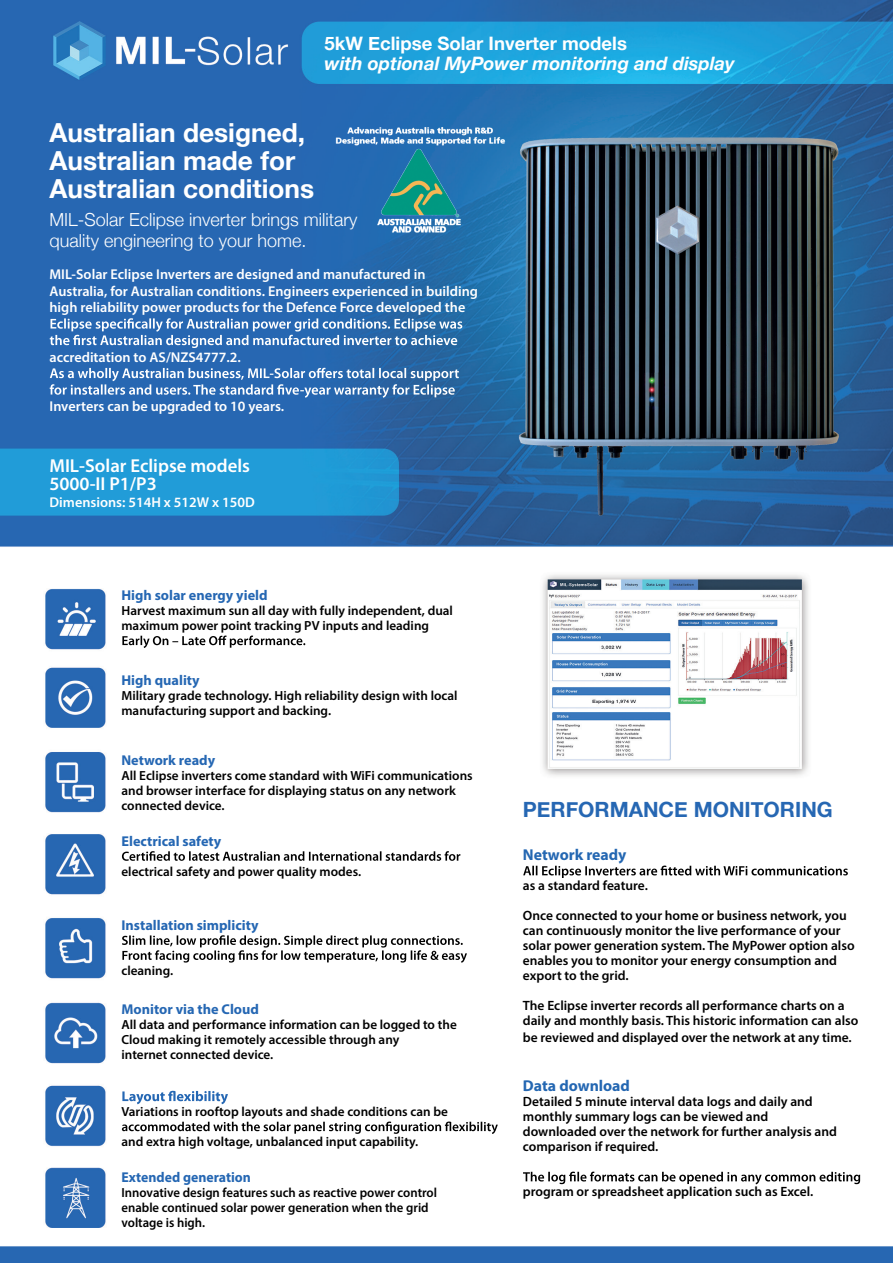
<style>
.page{position:relative;width:893px;height:1263px;background:#fff}
.page>*{position:absolute;margin:0;border:0;box-sizing:border-box;transform-origin:0 0}
.t1{font:700 26.25px/27.8px "Helvetica Neue";color:#fff}
.t2{font:700 21px "Helvetica Neue";color:#2667b3}
.t3{font:600 18.75px/18px "Myriad Pro";color:#fff}
.t4{font:italic 700 18.6px "Helvetica Neue";color:#fff}
.t5{font:700 18.6px "Helvetica Neue";color:#fff}
.t6{font:300 18px/21px "Helvetica Neue";color:#fff}
.t7{font:700 15.75px "Myriad Pro";color:#2467b2}
.t8{font:600 14.25px/16.5px "Myriad Pro";color:#fff}
.t9{font:700 14.25px "Myriad Pro";color:#2567b3}
.t10{font:600 13.5px/15px "Myriad Pro";color:#000}
.t11{font:600 13.2px/15px "Myriad Pro";color:#000}
</style>
<div class="page">
<img style="left:0;top:0;width:893px;height:1263px">
<svg style="left:523px;top:865px;width:325px;height:13px"></svg>
<svg style="left:523px;top:1171px;width:337px;height:13px"></svg>
<svg style="left:122px;top:851px;width:338px;height:10px"></svg>
<svg style="left:122px;top:635px;width:183px;height:13px"></svg>
<svg style="left:122px;top:935px;width:345px;height:28px"></svg>
<svg style="left:122px;top:1091px;width:106px;height:13px"></svg>
<svg style="left:122px;top:1121px;width:376px;height:13px"></svg>
<svg style="left:50px;top:318px;width:412px;height:30px"></svg>
<svg style="left:50px;top:368px;width:409px;height:30px"></svg>
<img style="left:334px;top:122px;width:173px;height:115px">
<h3 class="t5" style="left:325px;top:29px;width:304px">5kW Eclipse Solar Inverter models</h3>
<h3 class="t4" style="left:325px;top:49px;width:412px">with optional MyPower monitoring and display</h3>
<h1 class="t1" style="left:50px;top:120px;width:266px">Australian designed,<br>Australian made for<br>Australian conditions</h1>
<h3 class="t6" style="left:50px;top:208px;width:309px">MIL-Solar Eclipse inverter brings military quality engineering to your home.</h3>
<p class="t8" style="left:50px;top:266px;width:430px">MIL-Solar Eclipse Inverters are designed and manufactured in<br>Australia, for Australian conditions. Engineers experienced in building high reliability power products for the Defence Force developed the</p>
<p class="t8" style="left:49px;top:348px;width:193px">accreditation to AS/NZS4777.2.</p>
<p class="t8" style="left:50px;top:398px;width:236px">Inverters can be upgraded to 10 years.</p>
<h3 class="t3" style="left:50px;top:456px;width:202px">MIL-Solar Eclipse models<br>5000-II P1/P3</h3>
<p class="t8" style="left:50px;top:493px;width:207px">Dimensions: 514H x 512W x 150D</p>
<p class="t9" style="left:121px;top:586px;width:148px">High solar energy yield</p>
<p class="t11" style="left:121px;top:603px;width:333px">Harvest maximum sun all day with fully independent, dual maximum power point tracking PV inputs and leading</p>
<p class="t9" style="left:121px;top:671px;width:80px">High quality</p>
<p class="t11" style="left:121px;top:688px;width:338px">Military grade technology. High reliability design with local manufacturing support and backing.</p>
<p class="t9" style="left:121px;top:750px;width:95px">Network ready</p>
<p class="t11" style="left:121px;top:767px;width:353px">All Eclipse inverters come standard with WiFi communications and browser interface for displaying status on any network connected device.</p>
<p class="t9" style="left:121px;top:831px;width:101px">Electrical safety</p>
<p class="t11" style="left:121px;top:863px;width:241px">electrical safety and power quality modes.</p>
<p class="t9" style="left:121px;top:916px;width:138px">Installation simplicity</p>
<p class="t11" style="left:121px;top:962px;width:53px">cleaning.</p>
<p class="t9" style="left:121px;top:1000px;width:139px">Monitor via the Cloud</p>
<p class="t11" style="left:121px;top:1017px;width:337px">All data and performance information can be logged to the<br>Cloud making it remotely accessible through any<br>internet connected device.</p>
<p class="t11" style="left:121px;top:1104px;width:328px">Variations in rooftop layouts and shade conditions can be</p>
<p class="t11" style="left:121px;top:1134px;width:298px">and extra high voltage, unbalanced input capability.</p>
<p class="t9" style="left:121px;top:1168px;width:131px">Extended generation</p>
<p class="t11" style="left:121px;top:1184px;width:317px">Innovative design features such as reactive power control enable continued solar power generation when the grid voltage is high.</p>
<h2 class="t2" style="left:523px;top:793px;width:311px">PERFORMANCE MONITORING</h2>
<p class="t7" style="left:523px;top:845px;width:105px">Network ready</p>
<p class="t10" style="left:523px;top:878px;width:126px">as a standard feature.</p>
<p class="t10" style="left:523px;top:908px;width:333px">Once connected to your home or business network, you can continuously monitor the live performance of your solar power generation system. The MyPower option also enables you to monitor your energy consumption and export to the grid.</p>
<p class="t10" style="left:523px;top:998px;width:337px">The Eclipse inverter records all performance charts on a daily and monthly basis. This historic information can also</p>
<p class="t10" style="left:523px;top:1029px;width:330px">be reviewed and displayed over the network at any time.</p>
<p class="t7" style="left:523px;top:1076px;width:109px">Data download</p>
<p class="t10" style="left:523px;top:1094px;width:316px">Detailed 5 minute interval data logs and daily and monthly summary logs can be viewed and downloaded over the network for further analysis and comparison if required.</p>
<p class="t10" style="left:523px;top:1184px;width:292px">program or spreadsheet application such as Excel.</p>
</div>
